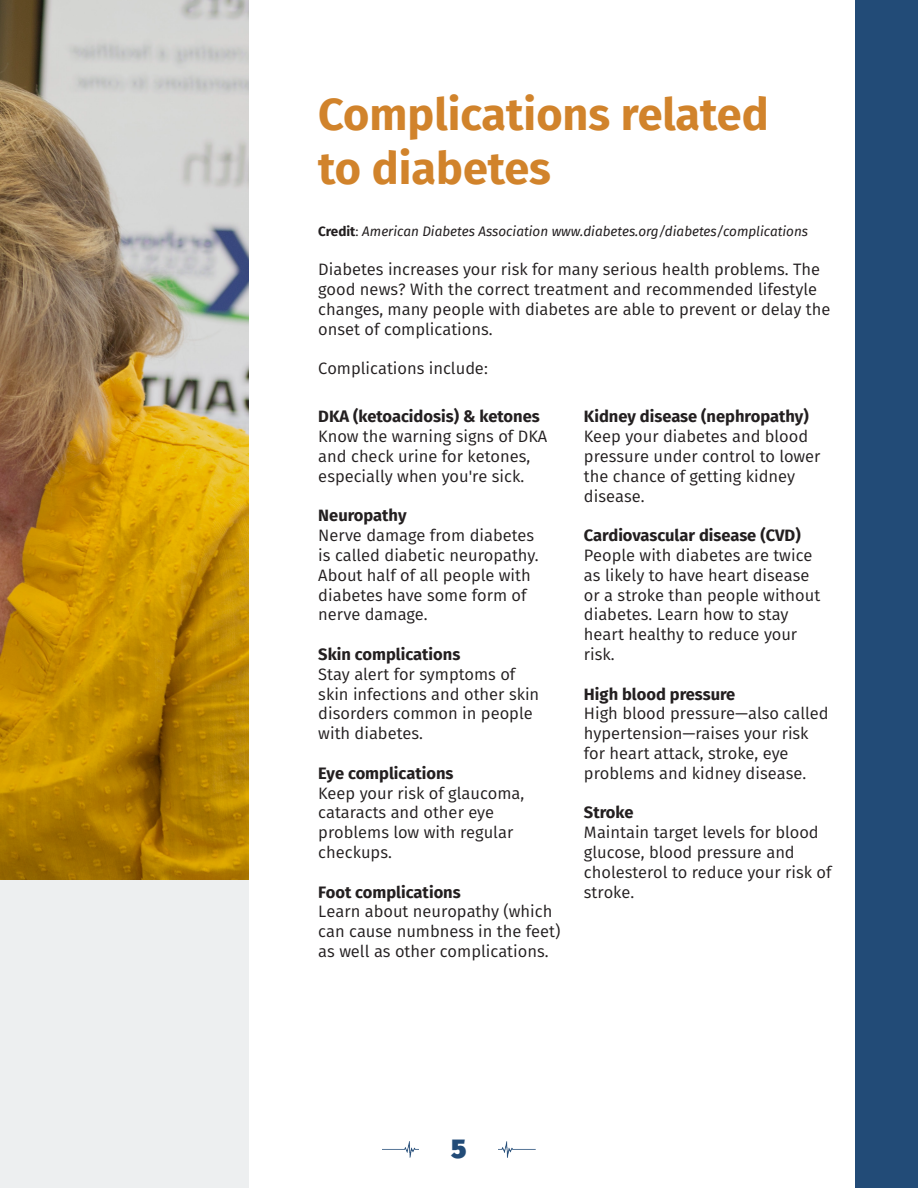
<style>
.page{position:relative;width:918px;height:1188px;background:#fff}
.page>*{position:absolute;margin:0;border:0;box-sizing:border-box;transform-origin:0 0}
.t1{font:700 45px/54px "Fira Sans";color:#d1832b}
.t2{font:900 27px "Fira Sans";color:#224b77}
.t3{font:16.5px/19.8px "Fira Sans";color:#231f20}
.t4{font:700 16.5px "Fira Sans";color:#231f20}
.t5{font:italic 13.5px "Fira Sans";color:#231f20}
.s1{font-weight:700;font-style:normal}
.s2{font-style:normal}
</style>
<div class="page">
<img style="left:383px;top:1141px;width:36px;height:17px">
<img style="left:499px;top:1141px;width:36px;height:17px">
<div style="left:0;top:0;width:248px;height:1188px;background:#edeff0"></div>
<img style="left:0;top:0;width:248px;height:879px">
<div style="left:856px;top:0;width:62px;height:1188px;background:#224b77"></div>
<p class="t1" style="left:318px;top:84px;width:452px">Complications related to diabetes</p>
<p class="t5" style="left:318px;top:221px;width:491px"><span class="s1">Credit</span><span class="s2">:</span> American Diabetes Association www.diabetes.org/diabetes/complications</p>
<p class="t3" style="left:318px;top:260px;width:514px">Diabetes increases your risk for many serious health problems. The good news? With the correct treatment and recommended lifestyle changes, many people with diabetes are able to prevent or delay the onset of complications.</p>
<p class="t3" style="left:318px;top:359px;width:171px">Complications include:</p>
<p class="t4" style="left:318px;top:403px;width:223px">DKA (ketoacidosis) &amp; ketones</p>
<p class="t3" style="left:318px;top:426px;width:231px">Know the warning signs of DKA and check urine for ketones, especially when you're sick.</p>
<p class="t4" style="left:318px;top:502px;width:90px">Neuropathy</p>
<p class="t3" style="left:318px;top:525px;width:222px">Nerve damage from diabetes is called diabetic neuropathy.<br>About half of all people with diabetes have some form of nerve damage.</p>
<p class="t4" style="left:318px;top:640px;width:144px">Skin complications</p>
<p class="t3" style="left:318px;top:664px;width:222px">Stay alert for symptoms of skin infections and other skin disorders common in people with diabetes.</p>
<p class="t4" style="left:318px;top:759px;width:137px">Eye complications</p>
<p class="t3" style="left:318px;top:783px;width:208px">Keep your risk of glaucoma, cataracts and other eye problems low with regular checkups.</p>
<p class="t4" style="left:318px;top:878px;width:144px">Foot complications</p>
<p class="t3" style="left:318px;top:902px;width:244px">Learn about neuropathy (which can cause numbness in the feet) as well as other complications.</p>
<p class="t4" style="left:584px;top:403px;width:226px">Kidney disease (nephropathy)</p>
<p class="t3" style="left:584px;top:426px;width:238px">Keep your diabetes and blood pressure under control to lower the chance of getting kidney disease.</p>
<p class="t4" style="left:584px;top:522px;width:218px">Cardiovascular disease (CVD)</p>
<p class="t3" style="left:584px;top:545px;width:238px">People with diabetes are twice as likely to have heart disease or a stroke than people without diabetes. Learn how to stay heart healthy to reduce your risk.</p>
<p class="t4" style="left:584px;top:680px;width:153px">High blood pressure</p>
<p class="t3" style="left:584px;top:704px;width:246px">High blood pressure—also called hypertension—raises your risk for heart attack, stroke, eye problems and kidney disease.</p>
<p class="t4" style="left:584px;top:799px;width:51px">Stroke</p>
<p class="t3" style="left:584px;top:822px;width:249px">Maintain target levels for blood glucose, blood pressure and cholesterol to reduce your risk of stroke.</p>
<h2 class="t2" style="left:451px;top:1124px;width:17px">5</h2>
</div>
